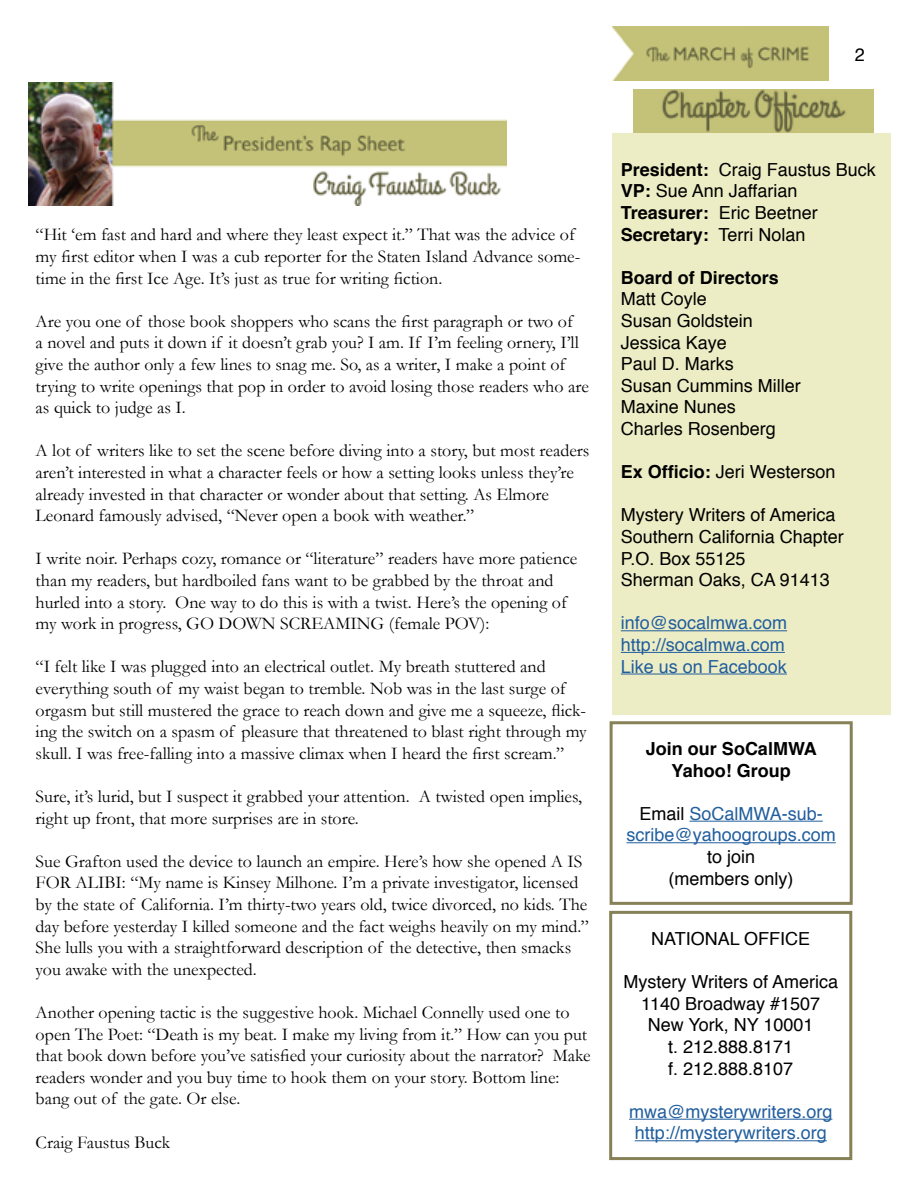
<style>
.page{position:relative;width:918px;height:1188px;background:#fff}
.page>*{position:absolute;margin:0;border:0;box-sizing:border-box;transform-origin:0 0}
.t1{font:18px/21.6px "Garamond";color:#000}
.t2{font:18px/21.6px "Helvetica";color:#000}
.t3{font:18px/21.6px "Helvetica";color:#215e9e;text-align:center}
.t4{font:700 18px/21.6px "Helvetica";color:#000;text-align:center}
.s1{font-weight:700}
.s2{color:#000}
</style>
<div class="page">
<img style="left:612px;top:27px;width:216px;height:54px">
<hr style="left:629px;top:1119px;width:203px;height:1px;background:#215e9e">
<hr style="left:635px;top:1140px;width:192px;height:1px;background:#215e9e">
<div style="left:609px;top:911px;width:243px;height:249px;border:3px solid #868156"></div>
<div style="left:612px;top:133px;width:279px;height:582px;background:#ededc5"></div>
<hr style="left:621px;top:630px;width:166px;height:1px;background:#215e9e">
<hr style="left:621px;top:652px;width:164px;height:1px;background:#215e9e">
<hr style="left:621px;top:674px;width:166px;height:1px;background:#215e9e">
<img style="left:633px;top:90px;width:240px;height:42px">
<hr style="left:689px;top:821px;width:134px;height:1px;background:#215e9e">
<hr style="left:626px;top:842px;width:210px;height:1px;background:#215e9e">
<div style="left:610px;top:721px;width:243px;height:184px;border:3px solid #868156"></div>
<img style="left:28px;top:82px;width:479px;height:124px">
<p class="t2" style="left:855px;top:44px;width:12px">2</p>
<p class="t1" style="left:36px;top:224px;width:546px">“Hit ‘em fast and hard and where they least expect it.” That was the advice of my first editor when I was a cub reporter for the Staten Island Advance some&shy;time in the first Ice Age. It’s just as true for writing fiction.</p>
<p class="t1" style="left:36px;top:310px;width:555px">Are you one of those book shoppers who scans the first paragraph or two of<br>a novel and puts it down if it doesn’t grab you? I am. If I’m feeling ornery, I’ll give the author only a few lines to snag me. So, as a writer, I make a point of trying to write openings that pop in order to avoid losing those readers who are as quick to judge as I.</p>
<p class="t1" style="left:36px;top:440px;width:555px">A lot of writers like to set the scene before diving into a story, but most readers aren’t interested in what a character feels or how a setting looks unless they’re already invested in that character or wonder about that setting. As Elmore Leonard famously advised, “Never open a book with weather.”</p>
<p class="t1" style="left:36px;top:548px;width:543px">I write noir. Perhaps cozy, romance or “literature” readers have more patience than my readers, but hardboiled fans want to be grabbed by the throat and hurled into a story. One way to do this is with a twist. Here’s the opening of my work in progress, GO DOWN SCREAMING (female POV):</p>
<p class="t1" style="left:36px;top:656px;width:553px">“I felt like I was plugged into an electrical outlet. My breath stuttered and everything south of my waist began to tremble. Nob was in the last surge of orgasm but still mustered the grace to reach down and give me a squeeze, flick&shy;ing the switch on a spasm of pleasure that threatened to blast right through my skull. I was free-falling into a massive climax when I heard the first scream.”</p>
<p class="t1" style="left:36px;top:785px;width:548px">Sure, it’s lurid, but I suspect it grabbed your attention. A twisted open implies, right up front, that more surprises are in store.</p>
<p class="t1" style="left:36px;top:850px;width:555px">Sue Grafton used the device to launch an empire. Here’s how she opened A IS FOR ALIBI: “My name is Kinsey Milhone. I’m a private investigator, licensed by the state of California. I’m thirty-two years old, twice divorced, no kids. The day before yesterday I killed someone and the fact weighs heavily on my mind.” She lulls you with a straightforward description of the detective, then smacks you awake with the unexpected.</p>
<p class="t1" style="left:36px;top:1001px;width:557px">Another opening tactic is the suggestive hook. Michael Connelly used one to open The Poet: “Death is my beat. I make my living from it.” How can you put that book down before you’ve satisfied your curiosity about the narrator? Make readers wonder and you buy time to hook them on your story. Bottom line: bang out of the gate. Or else.</p>
<p class="t1" style="left:36px;top:1131px;width:136px">Craig Faustus Buck</p>
<p class="t2" style="left:621px;top:159px;width:257px"><span class="s1">President:</span> Craig Faustus Buck<br><span class="s1">VP:</span> Sue Ann Jaffarian<br><span class="s1">Treasurer:</span> Eric Beetner<br><span class="s1">Secretary:</span> Terri Nolan</p>
<p class="t4" style="left:621px;top:267px;width:160px">Board of Directors</p>
<p class="t2" style="left:621px;top:289px;width:182px">Matt Coyle<br>Susan Goldstein<br>Jessica Kaye<br>Paul D. Marks<br>Susan Cummins Miller<br>Maxine Nunes<br>Charles Rosenberg</p>
<p class="t2" style="left:621px;top:462px;width:216px"><span class="s1">Ex Officio:</span> Jeri Westerson</p>
<p class="t2" style="left:621px;top:505px;width:225px">Mystery Writers of America<br>Southern California Chapter<br>P.O. Box 55125<br>Sherman Oaks, CA 91413</p>
<p class="t3" style="left:621px;top:613px;width:168px;text-align:left">info@socalmwa.com http://socalmwa.com<br>Like us on Facebook</p>
<p class="t4" style="left:646px;top:738px;width:173px">Join our SoCalMWA<br>Yahoo! Group</p>
<p class="t3" style="left:626px;top:803px;width:211px"><span class="s2">Email</span> SoCalMWA-sub&shy;scribe@yahoogroups.com</p>
<p class="t2" style="left:669px;top:846px;width:127px;text-align:center">to join (members only)</p>
<p class="t2" style="left:651px;top:928px;width:161px">NATIONAL OFFICE</p>
<p class="t2" style="left:623px;top:972px;width:216px;text-align:center">Mystery Writers of America<br>1140 Broadway #1507<br>New York, NY 10001<br>t. 212.888.8171<br>f. 212.888.8107</p>
<p class="t3" style="left:629px;top:1101px;width:205px">mwa@mysterywriters.org http://mysterywriters.org</p>
</div>
